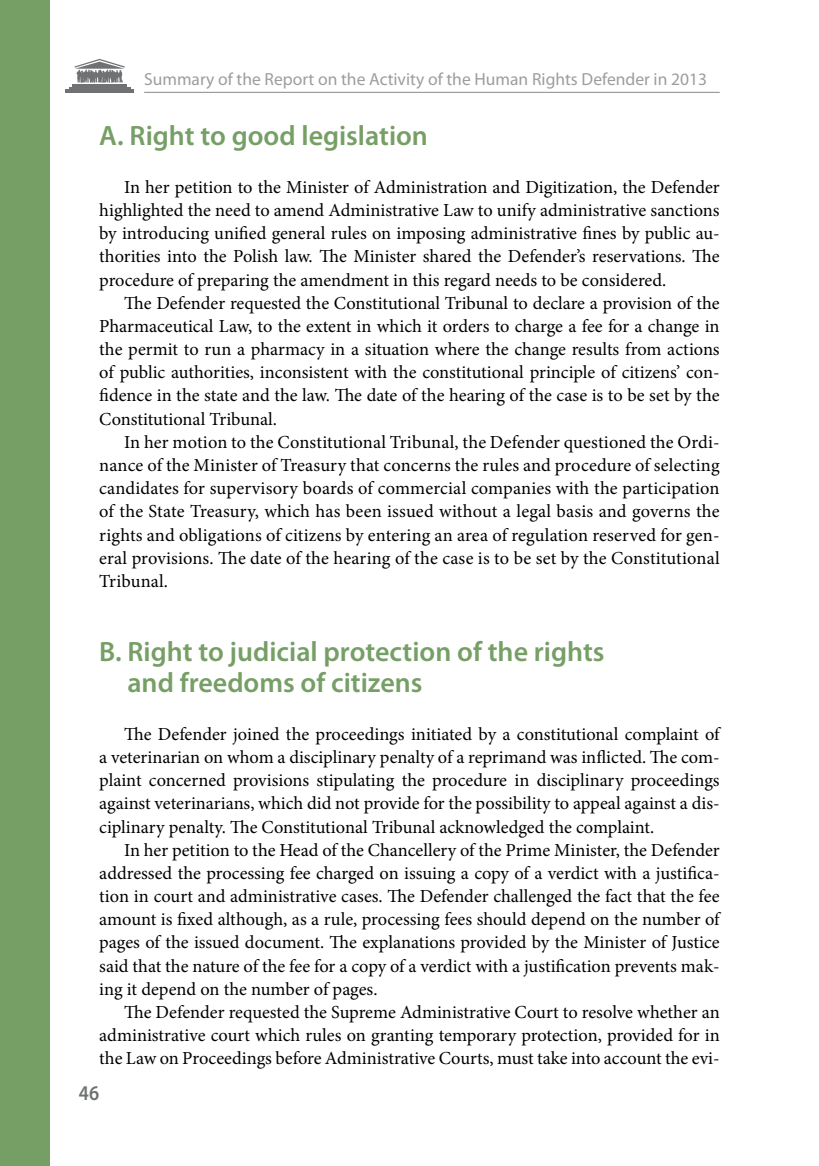
<style>
.page{position:relative;width:819px;height:1166px;background:#fff}
.page>*{position:absolute;margin:0;border:0;box-sizing:border-box;transform-origin:0 0}
.t1{font:600 28px/31.5px "Myriad Pro";color:#769f66}
.t2{font:600 21px "Myriad Pro";color:#707173;scale:.9 1}
.t3{font:18.38px/23.3px "Minion Pro";color:#000;text-align:justify}
.t4{font:17.5px "Myriad Pro";color:#9c9d9f}
</style>
<div class="page">
<hr style="left:144px;top:92px;width:575px;height:1px;background:#9c9d9f">
<hr style="left:72px;top:84px;width:55px;height:2px;background:#707173">
<hr style="left:69px;top:87px;width:61px;height:1px;background:#707173">
<hr style="left:65px;top:90px;width:69px;height:3px;background:#707173">
<svg style="left:75px;top:59px;width:50px;height:24px"></svg>
<div style="left:0;top:0;width:50px;height:1166px;background:#769f66"></div>
<p class="t4" style="left:144px;top:68px;width:564px">Summary of the Report on the Activity of the Human Rights Defender in 2013</p>
<h1 class="t1" style="left:99px;top:119px;width:330px">A. Right to good legislation</h1>
<p class="t3" style="left:99px;top:175px;width:622px;text-indent:25px">In her petition to the Minister of Administration and Digitization, the Defender highlighted the need to amend Administrative Law to unify administrative sanctions by introducing unified general rules on imposing administrative fines by public au&shy;thorities into the Polish law. The Minister shared the Defender’s reservations. The procedure of preparing the amendment in this regard needs to be considered.</p>
<p class="t3" style="left:99px;top:291px;width:622px;text-indent:25px">The Defender requested the Constitutional Tribunal to declare a provision of the Pharmaceutical Law, to the extent in which it orders to charge a fee for a change in the permit to run a pharmacy in a situation where the change results from actions of public authorities, inconsistent with the constitutional principle of citizens’ con&shy;fidence in the state and the law. The date of the hearing of the case is to be set by the Constitutional Tribunal.</p>
<p class="t3" style="left:99px;top:430px;width:622px;text-indent:25px">In her motion to the Constitutional Tribunal, the Defender questioned the Ordi&shy;nance of the Minister of Treasury that concerns the rules and procedure of selecting candidates for supervisory boards of commercial companies with the participation of the State Treasury, which has been issued without a legal basis and governs the rights and obligations of citizens by entering an area of regulation reserved for gen&shy;eral provisions. The date of the hearing of the case is to be set by the Constitutional Tribunal.</p>
<h1 class="t1" style="left:127px;top:635px;width:478px;text-indent:-28px">B. Right to judicial protection of the rights and freedoms of citizens</h1>
<p class="t3" style="left:99px;top:722px;width:622px;text-indent:25px">The Defender joined the proceedings initiated by a constitutional complaint of a veterinarian on whom a disciplinary penalty of a reprimand was inflicted. The com&shy;plaint concerned provisions stipulating the procedure in disciplinary proceedings against veterinarians, which did not provide for the possibility to appeal against a dis&shy;ciplinary penalty. The Constitutional Tribunal acknowledged the complaint.</p>
<p class="t3" style="left:99px;top:838px;width:622px;text-indent:25px">In her petition to the Head of the Chancellery of the Prime Minister, the Defender addressed the processing fee charged on issuing a copy of a verdict with a justifica&shy;tion in court and administrative cases. The Defender challenged the fact that the fee amount is fixed although, as a rule, processing fees should depend on the number of pages of the issued document. The explanations provided by the Minister of Justice said that the nature of the fee for a copy of a verdict with a justification prevents mak&shy;ing it depend on the number of pages.</p>
<p class="t3" style="left:99px;top:1000px;width:622px;text-indent:25px">The Defender requested the Supreme Administrative Court to resolve whether an administrative court which rules on granting temporary protection, provided for in the Law on Proceedings before Administrative Courts, must take into account the evi-</p>
<p class="t2" style="left:79px;top:1079px;width:24px">46</p>
</div>
